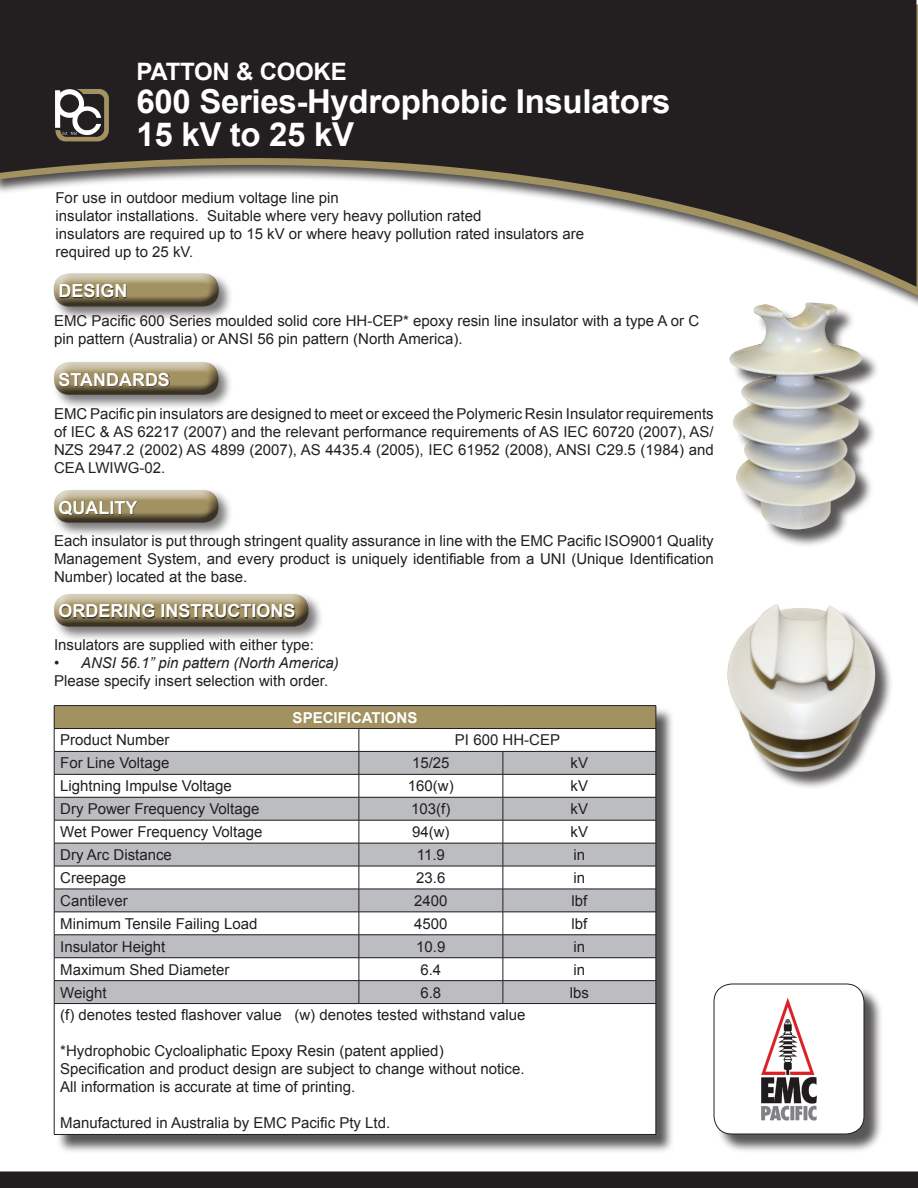
<style>
.page{position:relative;width:918px;height:1188px;background:#fff}
.page>*{position:absolute;margin:0;border:0;box-sizing:border-box;transform-origin:0 0}
.t1{font:700 33px "Arial";letter-spacing:-.01em;color:#fff}
.t2{font:700 24px "Arial";letter-spacing:-.01em;color:#fff}
.t3{font:700 18px "Arial";color:#fff}
.t4{font:15px/18px "Arial";color:#231f20}
.t5{font:italic 15px "Arial";color:#231f20}
.t6{font:700 15px "Arial";color:#fff}
</style>
<div class="page">
<svg style="left:0;top:0;width:916px;height:287px;fill:#231f20"></svg>
<svg style="left:55px;top:89px;width:54px;height:52px"></svg>
<div style="left:56px;top:707px;width:619px;height:446px;background:#231f20;opacity:.75"></div>
<div style="left:54px;top:706px;width:602px;height:23px;background:#a29161"></div>
<svg style="left:55px;top:729px;width:601px;height:405px"></svg>
<svg style="left:55px;top:752px;width:585px;height:45px;fill:#bcbdc0"></svg>
<svg style="left:55px;top:798px;width:601px;height:205px;fill:#bcbdc0"></svg>
<hr style="left:54px;top:705px;width:305px;height:1px;background:#231f20">
<hr style="left:359px;top:705px;width:144px;height:1px;background:#231f20">
<hr style="left:503px;top:705px;width:153px;height:1px;background:#231f20">
<hr style="left:54px;top:728px;width:305px;height:1px;background:#231f20">
<hr style="left:359px;top:728px;width:144px;height:1px;background:#231f20">
<hr style="left:503px;top:728px;width:153px;height:1px;background:#231f20">
<hr style="left:54px;top:751px;width:305px;height:1px;background:#231f20">
<hr style="left:359px;top:751px;width:144px;height:1px;background:#231f20">
<hr style="left:503px;top:751px;width:153px;height:1px;background:#231f20">
<hr style="left:54px;top:774px;width:305px;height:1px;background:#231f20">
<hr style="left:359px;top:774px;width:144px;height:1px;background:#231f20">
<hr style="left:503px;top:774px;width:153px;height:1px;background:#231f20">
<hr style="left:54px;top:797px;width:305px;height:1px;background:#231f20">
<hr style="left:359px;top:797px;width:144px;height:1px;background:#231f20">
<hr style="left:503px;top:797px;width:153px;height:1px;background:#231f20">
<hr style="left:54px;top:820px;width:305px;height:1px;background:#231f20">
<hr style="left:359px;top:820px;width:144px;height:1px;background:#231f20">
<hr style="left:503px;top:820px;width:153px;height:1px;background:#231f20">
<hr style="left:54px;top:843px;width:305px;height:1px;background:#231f20">
<hr style="left:359px;top:843px;width:144px;height:1px;background:#231f20">
<hr style="left:503px;top:843px;width:153px;height:1px;background:#231f20">
<hr style="left:54px;top:866px;width:305px;height:1px;background:#231f20">
<hr style="left:359px;top:866px;width:144px;height:1px;background:#231f20">
<hr style="left:503px;top:866px;width:153px;height:1px;background:#231f20">
<hr style="left:54px;top:889px;width:305px;height:1px;background:#231f20">
<hr style="left:359px;top:889px;width:144px;height:1px;background:#231f20">
<hr style="left:503px;top:889px;width:153px;height:1px;background:#231f20">
<hr style="left:54px;top:912px;width:305px;height:1px;background:#231f20">
<hr style="left:359px;top:912px;width:144px;height:1px;background:#231f20">
<hr style="left:503px;top:912px;width:153px;height:1px;background:#231f20">
<hr style="left:54px;top:935px;width:305px;height:1px;background:#231f20">
<hr style="left:359px;top:935px;width:144px;height:1px;background:#231f20">
<hr style="left:503px;top:935px;width:153px;height:1px;background:#231f20">
<hr style="left:54px;top:957px;width:305px;height:1px;background:#231f20">
<hr style="left:359px;top:957px;width:144px;height:1px;background:#231f20">
<hr style="left:503px;top:957px;width:153px;height:1px;background:#231f20">
<hr style="left:54px;top:980px;width:305px;height:1px;background:#231f20">
<svg style="left:54px;top:706px;width:1px;height:297px"></svg>
<hr style="left:359px;top:980px;width:144px;height:1px;background:#231f20">
<svg style="left:359px;top:729px;width:1px;height:274px"></svg>
<hr style="left:503px;top:980px;width:153px;height:1px;background:#231f20">
<svg style="left:503px;top:752px;width:1px;height:251px"></svg>
<svg style="left:656px;top:803px;width:1px;height:200px"></svg>
<hr style="left:54px;top:1003px;width:305px;height:1px;background:#231f20">
<hr style="left:54px;top:1004px;width:1px;height:130px;background:#231f20">
<hr style="left:359px;top:1003px;width:144px;height:1px;background:#231f20">
<hr style="left:503px;top:1003px;width:153px;height:1px;background:#231f20">
<hr style="left:656px;top:1004px;width:1px;height:130px;background:#231f20">
<hr style="left:54px;top:1134px;width:305px;height:1px;background:#231f20">
<hr style="left:359px;top:1134px;width:144px;height:1px;background:#231f20">
<hr style="left:503px;top:1134px;width:153px;height:1px;background:#231f20">
<div style="left:52px;top:271px;width:181px;height:50px;background:#231f20;opacity:.6"></div>
<div style="left:52px;top:273px;width:168px;height:24px;background:#fff;opacity:.75"></div>
<div style="left:52px;top:276px;width:168px;height:31px;background:#231f20;opacity:.75"></div>
<div style="left:61px;top:285px;width:66px;height:13px;background:#231f20;opacity:.75"></div>
<div style="left:52px;top:360px;width:181px;height:50px;background:#231f20;opacity:.6"></div>
<div style="left:52px;top:361px;width:168px;height:24px;background:#fff;opacity:.75"></div>
<div style="left:52px;top:365px;width:168px;height:31px;background:#231f20;opacity:.75"></div>
<div style="left:60px;top:374px;width:110px;height:13px;background:#231f20;opacity:.75"></div>
<div style="left:52px;top:488px;width:181px;height:50px;background:#231f20;opacity:.6"></div>
<div style="left:52px;top:489px;width:168px;height:24px;background:#fff;opacity:.75"></div>
<div style="left:52px;top:492px;width:168px;height:32px;background:#231f20;opacity:.75"></div>
<div style="left:60px;top:501px;width:79px;height:15px;background:#231f20;opacity:.75"></div>
<div style="left:52px;top:592px;width:271px;height:49px;background:#231f20;opacity:.6"></div>
<div style="left:52px;top:593px;width:258px;height:24px;background:#fff;opacity:.75"></div>
<div style="left:52px;top:596px;width:258px;height:32px;background:#231f20;opacity:.75"></div>
<div style="left:60px;top:605px;width:236px;height:14px;background:#231f20;opacity:.75"></div>
<div style="left:1px;top:1172px;width:916px;height:15px;background:#231f20"></div>
<div style="left:0;top:1172px;width:918px;height:16px;border:2px solid #231f20"></div>
<div style="left:716px;top:986px;width:167px;height:167px;background:#231f20;opacity:.75"></div>
<img style="left:714px;top:984px;width:150px;height:150px">
<div style="left:714px;top:984px;width:150px;height:150px;border:1px solid #231f20;border-radius:18px"></div>
<div style="left:713px;top:249px;width:186px;height:333px;background:#fff;opacity:.75"></div>
<div style="left:640px;top:581px;width:278px;height:222px;background:#fff;opacity:.75"></div>
<p class="t2" style="left:136px;top:55px;width:212px">PATTON &amp; COOKE</p>
<p class="t1" style="left:136px;top:79px;width:536px">600 Series-Hydrophobic Insulators</p>
<p class="t1" style="left:136px;top:112px;width:219px">15 kV to 25 kV</p>
<p class="t4" style="left:56px;top:189px;width:530px">For use in outdoor medium voltage line pin<br>insulator installations. Suitable where very heavy pollution rated<br>insulators are required up to 15 kV or where heavy pollution rated insulators are required up to 25 kV.</p>
<p class="t3" style="left:58px;top:279px;width:71px">DESIGN</p>
<p class="t4" style="left:54px;top:312px;width:647px">EMC Pacific 600 Series moulded solid core HH-CEP* epoxy resin line insulator with a type A or C pin pattern (Australia) or ANSI 56 pin pattern (North America).</p>
<p class="t3" style="left:58px;top:367px;width:113px">STANDARDS</p>
<p class="t4" style="left:54px;top:405px;width:661px;text-align:justify">EMC Pacific pin insulators are designed to meet or exceed the Polymeric Resin Insulator requirements of IEC &amp; AS 62217 (2007) and the relevant performance requirements of AS IEC 60720 (2007), AS/ NZS 2947.2 (2002) AS 4899 (2007), AS 4435.4 (2005), IEC 61952 (2008), ANSI C29.5 (1984) and CEA LWIWG-02.</p>
<p class="t3" style="left:58px;top:495px;width:81px">QUALITY</p>
<p class="t4" style="left:54px;top:532px;width:661px;text-align:justify">Each insulator is put through stringent quality assurance in line with the EMC Pacific ISO9001 Quality Management System, and every product is uniquely identifiable from a UNI (Unique Identification Number) located at the base.</p>
<p class="t3" style="left:58px;top:599px;width:239px">ORDERING INSTRUCTIONS</p>
<p class="t4" style="left:54px;top:636px;width:262px">Insulators are supplied with either type:</p>
<p class="t5" style="left:54px;top:653px;width:286px">• ANSI 56.1” pin pattern (North America)</p>
<p class="t4" style="left:54px;top:672px;width:276px">Please specify insert selection with order.</p>
<p class="t6" style="left:293px;top:707px;width:126px">SPECIFICATIONS</p>
<p class="t4" style="left:60px;top:731px;width:111px">Product Number</p>
<p class="t4" style="left:455px;top:731px;width:107px">PI 600 HH-CEP</p>
<p class="t4" style="left:60px;top:754px;width:111px">For Line Voltage</p>
<p class="t4" style="left:412px;top:754px;width:39px">15/25</p>
<p class="t4" style="left:571px;top:754px;width:19px">kV</p>
<p class="t4" style="left:60px;top:777px;width:173px">Lightning Impulse Voltage</p>
<p class="t4" style="left:408px;top:777px;width:47px">160(w)</p>
<p class="t4" style="left:571px;top:777px;width:19px">kV</p>
<p class="t4" style="left:60px;top:800px;width:201px">Dry Power Frequency Voltage</p>
<p class="t4" style="left:411px;top:800px;width:41px">103(f)</p>
<p class="t4" style="left:571px;top:800px;width:19px">kV</p>
<p class="t4" style="left:60px;top:823px;width:204px">Wet Power Frequency Voltage</p>
<p class="t4" style="left:412px;top:823px;width:39px">94(w)</p>
<p class="t4" style="left:571px;top:823px;width:19px">kV</p>
<p class="t4" style="left:60px;top:846px;width:113px">Dry Arc Distance</p>
<p class="t4" style="left:417px;top:846px;width:30px">11.9</p>
<p class="t4" style="left:574px;top:846px;width:13px">in</p>
<p class="t4" style="left:60px;top:869px;width:67px">Creepage</p>
<p class="t4" style="left:416px;top:869px;width:31px">23.6</p>
<p class="t4" style="left:574px;top:869px;width:13px">in</p>
<p class="t4" style="left:60px;top:892px;width:69px">Cantilever</p>
<p class="t4" style="left:414px;top:892px;width:35px">2400</p>
<p class="t4" style="left:571px;top:892px;width:17px">lbf</p>
<p class="t4" style="left:60px;top:915px;width:199px">Minimum Tensile Failing Load</p>
<p class="t4" style="left:414px;top:915px;width:35px">4500</p>
<p class="t4" style="left:571px;top:915px;width:17px">lbf</p>
<p class="t4" style="left:60px;top:938px;width:107px">Insulator Height</p>
<p class="t4" style="left:416px;top:938px;width:31px">10.9</p>
<p class="t4" style="left:574px;top:938px;width:13px">in</p>
<p class="t4" style="left:60px;top:961px;width:171px">Maximum Shed Diameter</p>
<p class="t4" style="left:420px;top:961px;width:22px">6.4</p>
<p class="t4" style="left:574px;top:961px;width:13px">in</p>
<p class="t4" style="left:60px;top:983px;width:48px">Weight</p>
<p class="t4" style="left:420px;top:983px;width:22px">6.8</p>
<p class="t4" style="left:570px;top:983px;width:21px">lbs</p>
<p class="t4" style="left:60px;top:1006px;width:467px">(f) denotes tested flashover value (w) denotes tested withstand value</p>
<p class="t4" style="left:60px;top:1042px;width:385px">*Hydrophobic Cycloaliphatic Epoxy Resin (patent applied)</p>
<p class="t4" style="left:60px;top:1060px;width:466px">Specification and product design are subject to change without notice.</p>
<p class="t4" style="left:60px;top:1078px;width:297px">All information is accurate at time of printing.</p>
<p class="t4" style="left:60px;top:1114px;width:332px">Manufactured in Australia by EMC Pacific Pty Ltd.</p>
</div>
